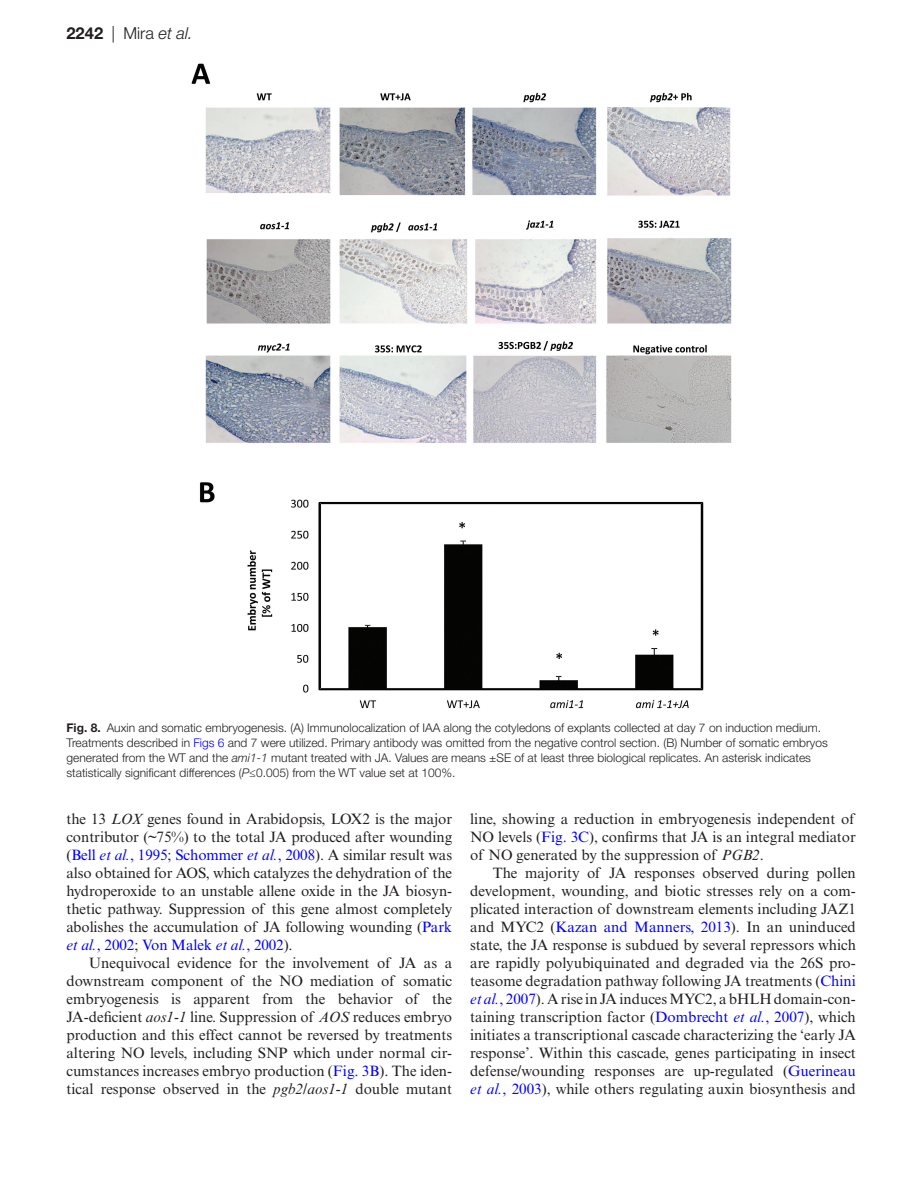
<style>
.page{position:relative;width:919px;height:1187px;background:#fff}
.page>*{position:absolute;margin:0;border:0;box-sizing:border-box;transform-origin:0 0}
.t1{font:300 16.5px "Helvetica Neue LT Std";color:#231f20}
.t2{font:15px/18px "Times New Roman MT Std";color:#231f20;text-align:justify}
.t3{font:300 12px/15px "Helvetica Neue LT Std";color:#231f20}
.s1{font-weight:700}
.s2{font-style:italic}
.s3{color:#00f}
.s4{font-style:italic;color:#00f}
</style>
<div class="page">
<img style="left:191px;top:63px;width:540px;height:645px">
<p class="t1" style="left:66px;top:23px;width:128px"><span class="s1">2242</span> | Mira <span class="s2">et al.</span></p>
<p class="t3" style="left:66px;top:720px;width:762px"><span class="s1">Fig. 8.</span> Auxin and somatic embryogenesis. (A) Immunolocalization of IAA along the cotyledons of explants collected at day 7 on induction medium.<br>Treatments described in <span class="s3">Figs 6</span> and 7 were utilized. Primary antibody was omitted from the negative control section. (B) Number of somatic embryos generated from the WT and the <span class="s2">ami1-1</span> mutant treated with JA. Values are means ±SE of at least three biological replicates. An asterisk indicates statistically significant differences (<span class="s2">P</span>≤0.005) from the WT value set at 100%.</p>
<p class="t2" style="left:66px;top:809px;width:387px">the 13 <span class="s2">LOX</span> genes found in Arabidopsis, LOX2 is the major contributor (~75%) to the total JA produced after wounding (<span class="s3">Bell</span> <span class="s4">et al.</span><span class="s3">, 1995</span>; <span class="s3">Schommer</span> <span class="s4">et al.</span><span class="s3">, 2008</span>). A similar result was also obtained for AOS, which catalyzes the dehydration of the hydroperoxide to an unstable allene oxide in the JA biosyn&shy;thetic pathway. Suppression of this gene almost completely abolishes the accumulation of JA following wounding (<span class="s3">Park </span><span class="s4">et al.</span><span class="s3">, 2002</span>; <span class="s3">Von Malek</span> <span class="s4">et al.</span><span class="s3">, 2002</span>).</p>
<p class="t2" style="left:66px;top:953px;width:387px;text-indent:22px">Unequivocal evidence for the involvement of JA as a downstream component of the NO mediation of somatic embryogenesis is apparent from the behavior of the JA-deficient <span class="s2">aos1-1</span> line. Suppression of <span class="s2">AOS</span> reduces embryo production and this effect cannot be reversed by treatments altering NO levels, including SNP which under normal cir&shy;cumstances increases embryo production (<span class="s3">Fig. 3B</span>). The iden&shy;tical response observed in the <span class="s2">pgb2</span>/<span class="s2">aos1-1</span> double mutant</p>
<p class="t2" style="left:470px;top:809px;width:387px">line, showing a reduction in embryogenesis independent of NO levels (<span class="s3">Fig. 3C</span>), confirms that JA is an integral mediator of NO generated by the suppression of <span class="s2">PGB2</span>.</p>
<p class="t2" style="left:470px;top:863px;width:387px;text-indent:22px">The majority of JA responses observed during pollen development, wounding, and biotic stresses rely on a com&shy;plicated interaction of downstream elements including JAZ1 and MYC2 (<span class="s3">Kazan and Manners, 2013</span>). In an uninduced state, the JA response is subdued by several repressors which are rapidly polyubiquinated and degraded via the 26S pro&shy;teasome degradation pathway following JA treatments (<span class="s3">Chini </span><span class="s4">et al.</span><span class="s3">, 2007</span>). A rise in JA induces MYC2, a bHLH domain-con&shy;taining transcription factor (<span class="s3">Dombrecht</span> <span class="s4">et al.</span><span class="s3">, 2007</span>), which initiates a transcriptional cascade characterizing the ‘early JA response’. Within this cascade, genes participating in insect defense/wounding responses are up-regulated (<span class="s3">Guerineau </span><span class="s4">et al.</span><span class="s3">, 2003</span>), while others regulating auxin biosynthesis and</p>
</div>
